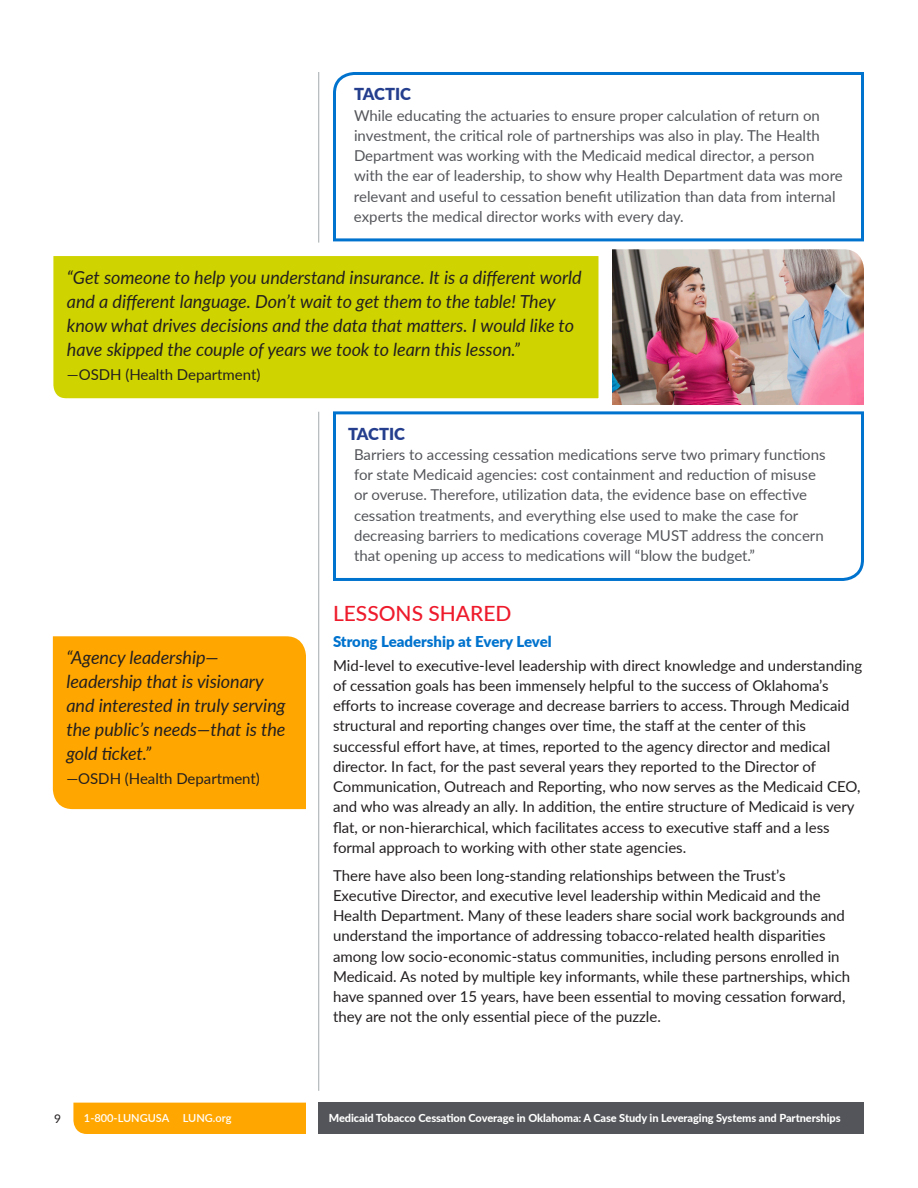
<style>
.page{position:relative;width:918px;height:1188px;background:#fff}
.page>*{position:absolute;margin:0;border:0;box-sizing:border-box;transform-origin:0 0}
.t1{font:500 21px "Lato";color:#ee1b2c}
.t2{font:italic 18px/24px "Lato";color:#231f20}
.t3{font:900 16.5px "Lato";color:#253f8e}
.t4{font:15px/20.2px "Lato";color:#231f20}
.t5{font:15px/20.2px "Lato";color:#54555a}
.t6{font:900 15px "Lato";color:#0073ce}
.t7{font:12px "Lato";color:#231f20}
.t8{font:800 10.95px "Lato";letter-spacing:-.005em;color:#fff}
.t9{font:600 10.95px "Lato";color:#fff}
</style>
<div class="page">
<div style="left:318px;top:1103px;width:546px;height:31px;background:#54555a"></div>
<div style="left:73px;top:1103px;width:233px;height:31px;background:#ffa700"></div>
<hr style="left:318px;top:72px;width:1px;height:1019px;background:#a3a9ad">
<svg style="left:333px;top:72px;width:531px;height:164px"></svg>
<svg style="left:619px;top:236px;width:245px;height:6px"></svg>
<img style="left:619px;top:249px;width:245px;height:156px">
<svg style="left:53px;top:236px;width:566px;height:183px"></svg>
<svg style="left:332px;top:410px;width:532px;height:171px"></svg>
<div style="left:53px;top:636px;width:253px;height:173px;background:#ffa700"></div>
<h4 class="t3" style="left:354px;top:82px;width:59px">TACTIC</h4>
<p class="t5" style="left:354px;top:104px;width:490px">While educating the actuaries to ensure proper calculation of return on investment, the critical role of partnerships was also in play. The Health Department was working with the Medicaid medical director, a person with the ear of leadership, to show why Health Department data was more relevant and useful to cessation benefit utilization than data from internal experts the medical director works with every day.</p>
<p class="t2" style="left:67px;top:265px;width:516px">“Get someone to help you understand insurance. It is a different world and a different language. Don’t wait to get them to the table! They know what drives decisions and the data that matters. I would like to have skipped the couple of years we took to learn this lesson.”</p>
<p class="t4" style="left:67px;top:364px;width:195px">—OSDH (Health Department)</p>
<p class="t2" style="left:66px;top:645px;width:221px">“Agency leadership— leadership that is visionary and interested in truly serving the public’s needs—that is the gold ticket.”</p>
<p class="t4" style="left:66px;top:768px;width:195px">—OSDH (Health Department)</p>
<h4 class="t3" style="left:348px;top:421px;width:59px">TACTIC</h4>
<p class="t5" style="left:354px;top:444px;width:473px">Barriers to accessing cessation medications serve two primary functions for state Medicaid agencies: cost containment and reduction of misuse or overuse. Therefore, utilization data, the evidence base on effective cessation treatments, and everything else used to make the case for decreasing barriers to medications coverage MUST address the concern that opening up access to medications will “blow the budget.”</p>
<h3 class="t1" style="left:333px;top:598px;width:180px">LESSONS SHARED</h3>
<h4 class="t6" style="left:333px;top:631px;width:220px">Strong Leadership at Every Level</h4>
<p class="t4" style="left:333px;top:654px;width:531px">Mid-level to executive-level leadership with direct knowledge and understanding of cessation goals has been immensely helpful to the success of Oklahoma’s efforts to increase coverage and decrease barriers to access. Through Medicaid structural and reporting changes over time, the staff at the center of this successful effort have, at times, reported to the agency director and medical director. In fact, for the past several years they reported to the Director of Communication, Outreach and Reporting, who now serves as the Medicaid CEO, and who was already an ally. In addition, the entire structure of Medicaid is very flat, or non-hierarchical, which facilitates access to executive staff and a less formal approach to working with other state agencies.</p>
<p class="t4" style="left:333px;top:864px;width:519px">There have also been long-standing relationships between the Trust’s Executive Director, and executive level leadership within Medicaid and the Health Department. Many of these leaders share social work backgrounds and understand the importance of addressing tobacco-related health disparities among low socio-economic-status communities, including persons enrolled in Medicaid. As noted by multiple key informants, while these partnerships, which have spanned over 15 years, have been essential to moving cessation forward, they are not the only essential piece of the puzzle.</p>
<p class="t7" style="left:54px;top:1110px;width:8px">9</p>
<p class="t9" style="left:84px;top:1110px;width:149px">1-800-LUNGUSA LUNG.org</p>
<p class="t8" style="left:329px;top:1110px;width:513px">Medicaid Tobacco Cessation Coverage in Oklahoma: A Case Study in Leveraging Systems and Partnerships</p>
</div>
